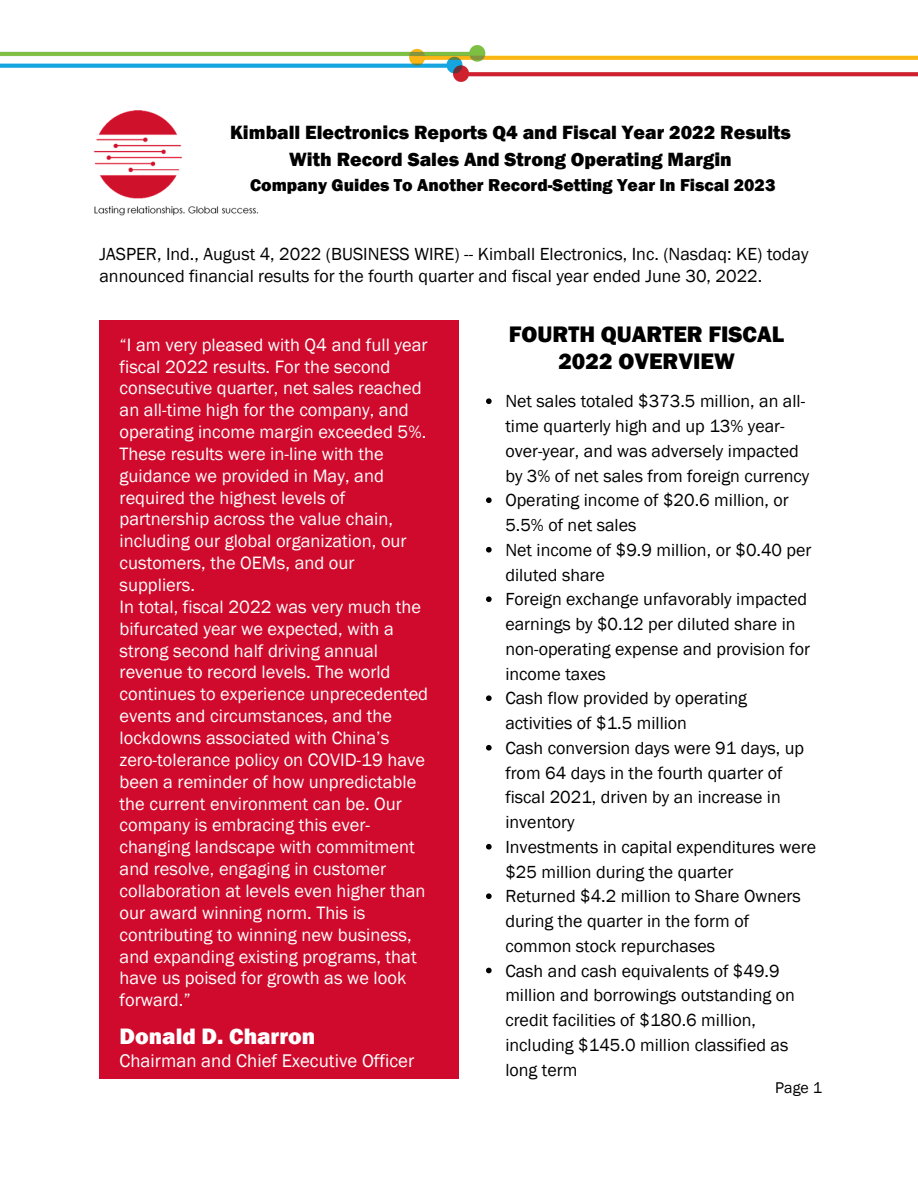
<style>
.page{position:relative;width:918px;height:1188px;background:#fff}
.page>*{position:absolute;margin:0;border:0;box-sizing:border-box;transform-origin:0 0}
.t1{font:800 23.1px/27.3px "Franklin Gothic";color:#000;text-align:center}
.t2{font:800 22.95px "Franklin Gothic";color:#fff}
.t3{font:800 19.65px/27.3px "Franklin Gothic";color:#000;text-align:center}
.t4{font:18.9px "Franklin Gothic";color:#fff}
.t5{font:18.45px/21.9px "Franklin Gothic";color:#fff}
.t6{font:18px/24.8px "Franklin Gothic";color:#000}
.t7{font:800 17.7px "Franklin Gothic";color:#000}
.t8{font:15.9px "Franklin Gothic";color:#000}
</style>
<div class="page">
<img style="left:93px;top:111px;width:166px;height:105px">
<div style="left:99px;top:320px;width:360px;height:758px;background:#cf0a2c"></div>
<img style="left:0;top:46px;width:918px;height:36px">
<svg style="left:486px;top:398px;width:6px;height:6px"></svg>
<svg style="left:486px;top:497px;width:6px;height:6px"></svg>
<svg style="left:486px;top:547px;width:6px;height:6px"></svg>
<svg style="left:486px;top:596px;width:6px;height:6px"></svg>
<svg style="left:486px;top:695px;width:6px;height:6px"></svg>
<svg style="left:486px;top:745px;width:6px;height:6px"></svg>
<svg style="left:486px;top:844px;width:6px;height:6px"></svg>
<svg style="left:486px;top:893px;width:6px;height:6px"></svg>
<svg style="left:486px;top:968px;width:6px;height:5px"></svg>
<p class="t3" style="left:230px;top:118px;width:562px">Kimball Electronics Reports Q4 and Fiscal Year 2022 Results<br>With Record Sales And Strong Operating Margin</p>
<p class="t7" style="left:250px;top:175px;width:527px">Company Guides To Another Record-Setting Year In Fiscal 2023</p>
<p class="t6" style="left:99px;top:243px;width:711px;line-height:21.5px">JASPER, Ind., August 4, 2022 (BUSINESS WIRE) -- Kimball Electronics, Inc. (Nasdaq: KE) today announced financial results for the fourth quarter and fiscal year ended June 30, 2022.</p>
<p class="t5" style="left:120px;top:333px;width:310px">“I am very pleased with Q4 and full year fiscal 2022 results. For the second consecutive quarter, net sales reached an all-time high for the company, and operating income margin exceeded 5%.<br>These results were in-line with the guidance we provided in May, and required the highest levels of partnership across the value chain, including our global organization, our customers, the OEMs, and our suppliers.<br>In total, fiscal 2022 was very much the bifurcated year we expected, with a strong second half driving annual revenue to record levels. The world continues to experience unprecedented events and circumstances, and the lockdowns associated with China’s zero-tolerance policy on COVID-19 have been a reminder of how unpredictable the current environment can be. Our company is embracing this ever&shy;changing landscape with commitment and resolve, engaging in customer collaboration at levels even higher than our award winning norm. This is contributing to winning new business, and expanding existing programs, that have us poised for growth as we look forward.”</p>
<p class="t2" style="left:120px;top:1023px;width:197px">Donald D. Charron</p>
<p class="t4" style="left:120px;top:1050px;width:296px">Chairman and Chief Executive Officer</p>
<p class="t1" style="left:509px;top:320px;width:277px">FOURTH QUARTER FISCAL<br>2022 OVERVIEW</p>
<p class="t6" style="left:505px;top:389px;width:312px">Net sales totaled $373.5 million, an all&shy;time quarterly high and up 13% year&shy;over-year, and was adversely impacted by 3% of net sales from foreign currency<br>Operating income of $20.6 million, or<br>5.5% of net sales<br>Net income of $9.9 million, or $0.40 per diluted share<br>Foreign exchange unfavorably impacted earnings by $0.12 per diluted share in non-operating expense and provision for income taxes<br>Cash flow provided by operating activities of $1.5 million<br>Cash conversion days were 91 days, up from 64 days in the fourth quarter of fiscal 2021, driven by an increase in inventory<br>Investments in capital expenditures were $25 million during the quarter<br>Returned $4.2 million to Share Owners during the quarter in the form of common stock repurchases<br>Cash and cash equivalents of $49.9 million and borrowings outstanding on credit facilities of $180.6 million, including $145.0 million classified as long term</p>
<p class="t8" style="left:775px;top:1078px;width:48px">Page 1</p>
</div>
